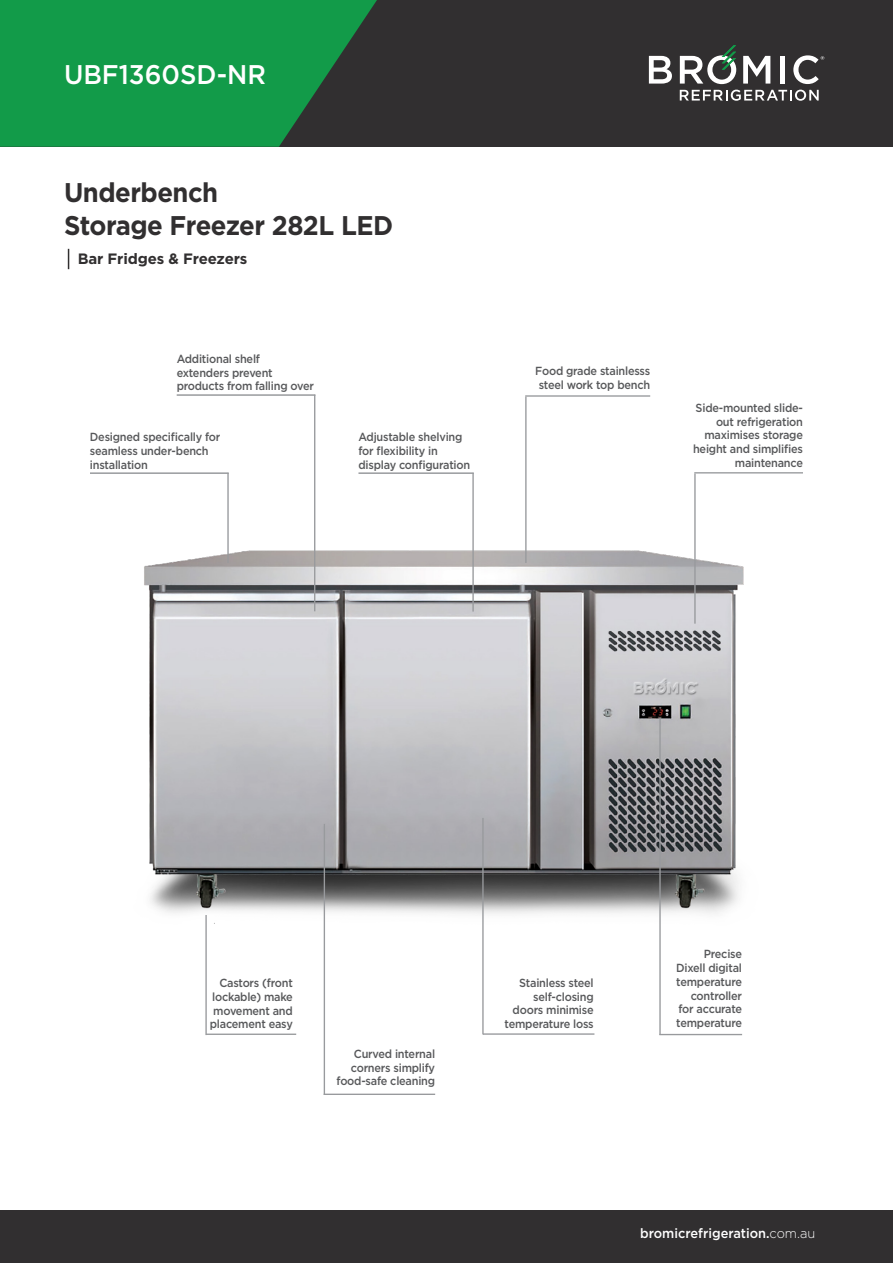
<style>
.page{position:relative;width:893px;height:1263px;background:#fff}
.page>*{position:absolute;margin:0;border:0;box-sizing:border-box;transform-origin:0 0}
.t1{font:700 27px "Gotham";letter-spacing:-.02em;color:#312f30;scale:.95 1}
.t2{font:500 27px "Gotham";color:#fff;scale:.95 1}
.t3{font:700 15px "Gotham";letter-spacing:-.01em;color:#312f30}
.t4{font:500 13.5px "Gotham";color:#fff;scale:.95 1}
.t5{font:500 11.7px/13.8px "Gotham";letter-spacing:-.02em;color:#57585a;scale:.93 1}
.s1{font-weight:300}
</style>
<div class="page">
<div style="left:0;top:0;width:893px;height:147px;background:#312f30"></div>
<svg style="left:0;top:0;width:377px;height:147px;fill:#129b49"></svg>
<div style="left:0;top:1211px;width:893px;height:52px;background:#312f30"></div>
<img style="left:144px;top:534px;width:600px;height:392px">
<hr style="left:314px;top:395px;width:1px;height:216px;background:#989a9d">
<hr style="left:177px;top:394px;width:138px;height:2px;background:#989a9d">
<hr style="left:525px;top:395px;width:125px;height:2px;background:#989a9d">
<hr style="left:525px;top:397px;width:2px;height:166px;background:#989a9d">
<hr style="left:227px;top:473px;width:2px;height:90px;background:#989a9d">
<hr style="left:90px;top:472px;width:139px;height:2px;background:#989a9d">
<hr style="left:472px;top:473px;width:2px;height:138px;background:#989a9d">
<hr style="left:358px;top:472px;width:116px;height:2px;background:#989a9d">
<hr style="left:694px;top:472px;width:109px;height:1px;background:#989a9d">
<hr style="left:694px;top:473px;width:2px;height:151px;background:#989a9d">
<hr style="left:206px;top:1033px;width:90px;height:2px;background:#989a9d">
<hr style="left:205px;top:915px;width:2px;height:120px;background:#989a9d">
<hr style="left:324px;top:1093px;width:111px;height:2px;background:#989a9d">
<hr style="left:324px;top:824px;width:1px;height:271px;background:#989a9d">
<hr style="left:483px;top:1033px;width:111px;height:2px;background:#989a9d">
<hr style="left:482px;top:818px;width:2px;height:216px;background:#989a9d">
<hr style="left:659px;top:1034px;width:83px;height:1px;background:#989a9d">
<hr style="left:659px;top:717px;width:2px;height:318px;background:#989a9d">
<svg style="left:649px;top:56px;width:23px;height:28px"></svg>
<svg style="left:743px;top:56px;width:27px;height:28px"></svg>
<div style="left:780px;top:56px;width:5px;height:28px;background:#fff"></div>
<svg style="left:793px;top:55px;width:31px;height:29px"></svg>
<svg style="left:680px;top:45px;width:56px;height:39px"></svg>
<svg style="left:680px;top:90px;width:139px;height:11px"></svg>
<svg style="left:68px;top:249px;width:1px;height:20px"></svg>
<p class="t2" style="left:64px;top:57px;width:214px">UBF1360SD-NR</p>
<p class="t1" style="left:64px;top:175px;width:164px">Underbench</p>
<p class="t1" style="left:64px;top:208px;width:348px">Storage Freezer 282L LED</p>
<p class="t3" style="left:78px;top:249px;width:171px">Bar Fridges &amp; Freezers</p>
<p class="t5" style="left:177px;top:352px;width:149px">Additional shelf extenders prevent products from falling over</p>
<p class="t5" style="left:90px;top:430px;width:142px">Designed specifically for seamless under-bench installation</p>
<p class="t5" style="left:358px;top:430px;width:122px">Adjustable shelving for flexibility in display configuration</p>
<p class="t5" style="left:535px;top:364px;width:125px">Food grade stainlesss steel work top bench</p>
<p class="t5" style="left:693px;top:400px;width:120px;text-align:right">Side-mounted slide&shy;out refrigeration maximises storage height and simplifies maintenance</p>
<p class="t5" style="left:210px;top:976px;width:91px;text-align:justify;text-indent:10px">Castors (front lockable) make movement and placement easy</p>
<p class="t5" style="left:337px;top:1047px;width:108px;text-align:right">Curved internal corners simplify food-safe cleaning</p>
<p class="t5" style="left:505px;top:976px;width:97px;text-align:right">Stainless steel self-closing doors minimise temperature loss</p>
<p class="t5" style="left:676px;top:947px;width:72px;text-align:right">Precise<br>Dixell digital temperature controller for accurate temperature</p>
<p class="t4" style="left:640px;top:1224px;width:186px">bromicrefrigeration.<span class="s1">com.au</span></p>
</div>
